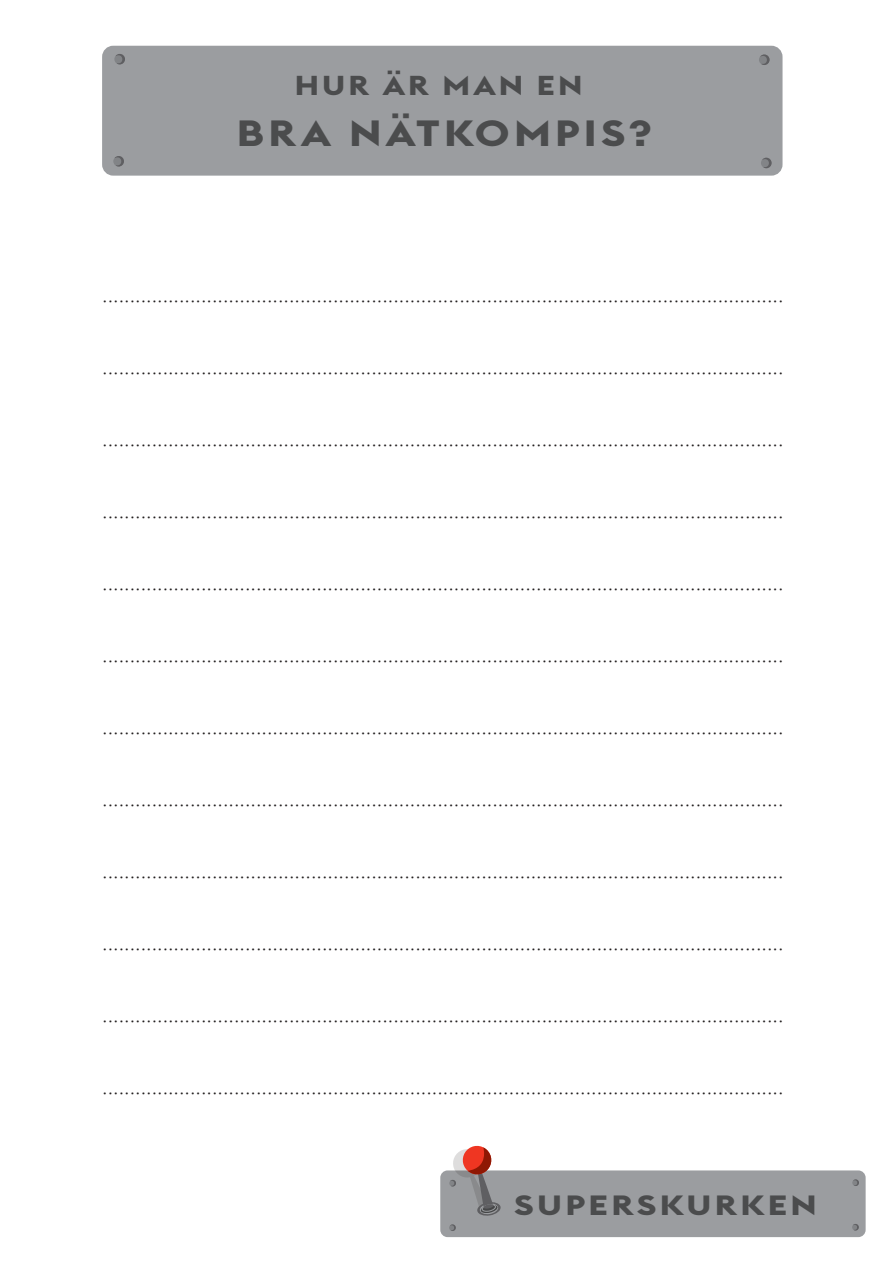
<style>
.page{position:relative;width:893px;height:1263px;background:#fff}
.page>*{position:absolute;margin:0;border:0;box-sizing:border-box;transform-origin:0 0}
.t1{font:700 36px "Stockholm Type";letter-spacing:.095em;color:#4b4c4d;scale:1.22 1}
.t2{font:700 27.45px "Stockholm Type";letter-spacing:.095em;color:#4b4c4d;scale:1.29 1}
.t3{font:700 27px "Stockholm Type";letter-spacing:.095em;color:#4b4c4d;scale:1.22 1}
.t4{font:300 24.75px "Segoe UI";color:#231f20}
</style>
<div class="page">
<div style="left:106px;top:49px;width:673px;height:123px;background:#9b9da0;border-radius:7px"></div>
<div style="left:102px;top:46px;width:680px;height:130px;border:8px solid #9b9da0;border-radius:7px"></div>
<div style="left:761px;top:158px;width:10px;height:10px;background:#828487;border-radius:50%"></div>
<svg style="left:762px;top:158px;width:10px;height:10px"></svg>
<div style="left:113px;top:156px;width:11px;height:11px;background:#828487;border-radius:50%"></div>
<svg style="left:115px;top:156px;width:9px;height:11px"></svg>
<div style="left:759px;top:55px;width:10px;height:10px;background:#828487;border-radius:50%"></div>
<svg style="left:760px;top:55px;width:10px;height:10px"></svg>
<div style="left:114px;top:54px;width:11px;height:10px;background:#828487;border-radius:50%"></div>
<svg style="left:116px;top:54px;width:9px;height:10px"></svg>
<div style="left:444px;top:1174px;width:418px;height:59px;background:#9b9da0;border-radius:4px"></div>
<div style="left:440px;top:1170px;width:426px;height:67px;border:8px solid #9b9da0;border-radius:4px"></div>
<div style="left:852px;top:1179px;width:7px;height:7px;background:#8c8e91;border-radius:50%"></div>
<svg style="left:853px;top:1179px;width:6px;height:7px"></svg>
<div style="left:852px;top:1224px;width:7px;height:6px;background:#898b8e;border-radius:50%"></div>
<svg style="left:853px;top:1224px;width:6px;height:6px"></svg>
<div style="left:449px;top:1180px;width:7px;height:6px;background:#8e9093;border-radius:50%"></div>
<div style="left:449px;top:1224px;width:7px;height:7px;background:#828487;border-radius:50%"></div>
<svg style="left:450px;top:1224px;width:6px;height:7px"></svg>
<svg style="left:450px;top:1145px;width:51px;height:71px"></svg>
<p class="t3" style="left:295px;top:67px;width:237px">HUR ÄR MAN EN</p>
<h1 class="t1" style="left:237px;top:108px;width:341px">BRA NÄTKOMPIS?</h1>
<p class="t4" style="left:102px;top:270px;width:683px">............................................................................................................................</p>
<p class="t4" style="left:102px;top:342px;width:683px">............................................................................................................................</p>
<p class="t4" style="left:102px;top:414px;width:683px">............................................................................................................................</p>
<p class="t4" style="left:102px;top:486px;width:683px">............................................................................................................................</p>
<p class="t4" style="left:102px;top:558px;width:683px">............................................................................................................................</p>
<p class="t4" style="left:102px;top:630px;width:683px">............................................................................................................................</p>
<p class="t4" style="left:102px;top:702px;width:683px">............................................................................................................................</p>
<p class="t4" style="left:102px;top:774px;width:683px">............................................................................................................................</p>
<p class="t4" style="left:102px;top:846px;width:683px">............................................................................................................................</p>
<p class="t4" style="left:102px;top:918px;width:683px">............................................................................................................................</p>
<p class="t4" style="left:102px;top:990px;width:683px">............................................................................................................................</p>
<p class="t4" style="left:102px;top:1062px;width:683px">............................................................................................................................</p>
<p class="t2" style="left:514px;top:1186px;width:236px">SUPERSKURKEN</p>
</div>
